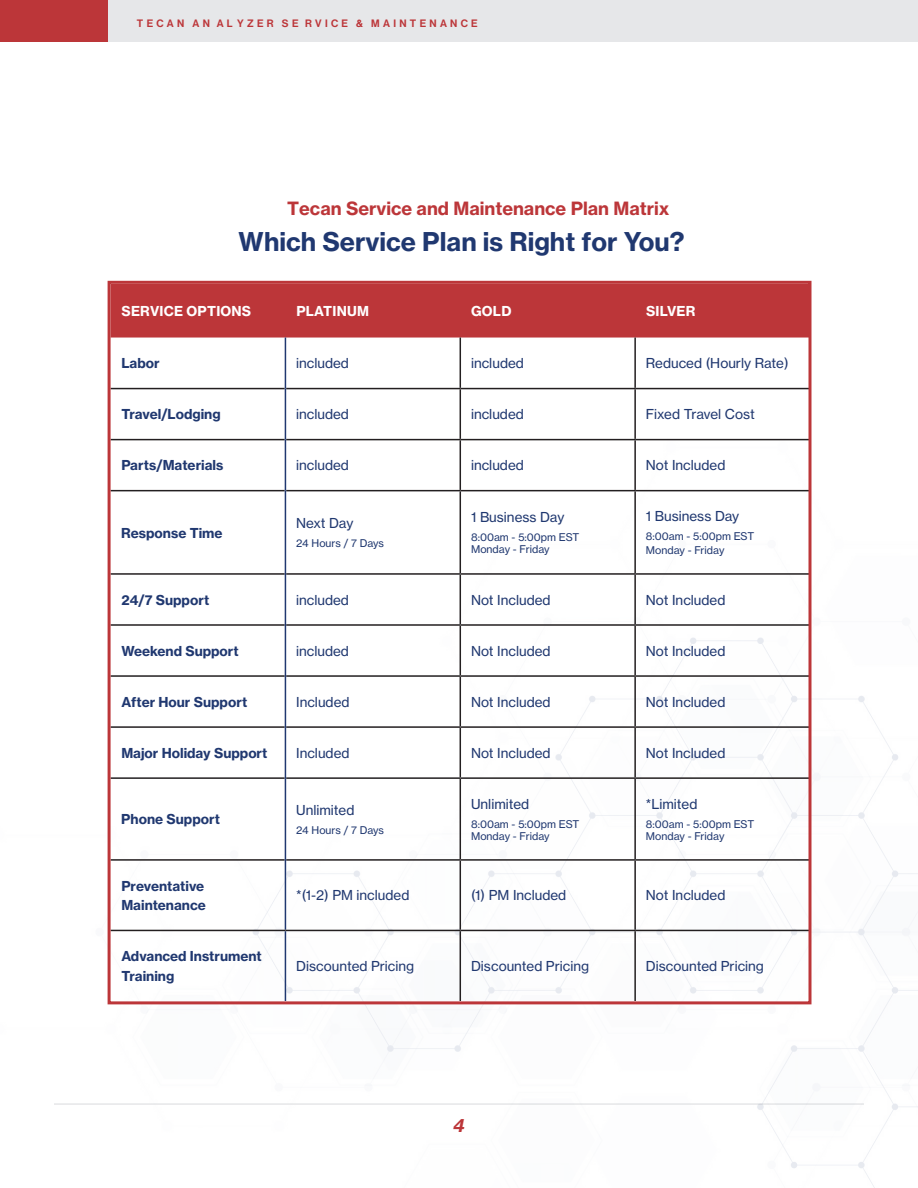
<style>
.page{position:relative;width:918px;height:1188px;background:#fff}
.page>*{position:absolute;margin:0;border:0;box-sizing:border-box;transform-origin:0 0}
.Main_Center_Main{font:25.5px "N Haas Grotesk TX Pro 75 Bd";color:#203870}
.Main_Center_Main-2{font:18px "N Haas Grotesk TX Pro 75 Bd";color:#bc3639}
.t1{font:18px "N Haas Grotesk TX Pro 76 Bd It";color:#bc3639}
.Chart_Text_Small{font:13.5px "N Haas Grotesk TX Pro 55 Rg";color:#203870}
.Chart_Text{font:13.5px/19.5px "N Haas Grotesk TX Pro 75 Bd";color:#203870}
.Chart_Header{font:13.5px "N Haas Grotesk TX Pro 75 Bd";letter-spacing:.015em;color:#fff}
.Chart_Text_Small-2{font:10.5px/12px "N Haas Grotesk TX Pro 55 Rg";color:#203870}
.t2{font:10.5px "N Haas Grotesk DS Pro 65 Md";letter-spacing:.315em;color:#bc3639}
</style>
<div class="page">
<div style="left:1px;top:0;width:917px;height:41px;background:#e6e7e9"></div>
<div style="left:0;top:0;width:108px;height:41px;background:#bc3639"></div>
<img style="left:54px;top:321px;width:864px;height:867px">
<div style="left:112px;top:285px;width:696px;height:53px;background:#bc3639"></div>
<hr style="left:111px;top:388px;width:174px;height:1px;background:#231f20">
<hr style="left:286px;top:388px;width:174px;height:1px;background:#231f20">
<hr style="left:460px;top:388px;width:175px;height:1px;background:#231f20">
<hr style="left:635px;top:388px;width:175px;height:1px;background:#231f20">
<hr style="left:111px;top:439px;width:174px;height:1px;background:#231f20">
<hr style="left:286px;top:439px;width:174px;height:1px;background:#231f20">
<hr style="left:460px;top:439px;width:175px;height:1px;background:#231f20">
<hr style="left:635px;top:439px;width:175px;height:1px;background:#231f20">
<hr style="left:111px;top:490px;width:174px;height:1px;background:#231f20">
<hr style="left:286px;top:490px;width:174px;height:1px;background:#231f20">
<hr style="left:460px;top:490px;width:175px;height:1px;background:#231f20">
<hr style="left:635px;top:490px;width:175px;height:1px;background:#231f20">
<hr style="left:111px;top:573px;width:174px;height:2px;background:#231f20">
<hr style="left:286px;top:573px;width:174px;height:2px;background:#231f20">
<hr style="left:460px;top:573px;width:175px;height:2px;background:#231f20">
<hr style="left:635px;top:573px;width:175px;height:2px;background:#231f20">
<hr style="left:111px;top:624px;width:174px;height:2px;background:#231f20">
<hr style="left:286px;top:624px;width:174px;height:2px;background:#231f20">
<hr style="left:460px;top:624px;width:175px;height:2px;background:#231f20">
<hr style="left:635px;top:624px;width:175px;height:2px;background:#231f20">
<hr style="left:111px;top:675px;width:174px;height:2px;background:#231f20">
<hr style="left:286px;top:675px;width:174px;height:2px;background:#231f20">
<hr style="left:460px;top:675px;width:175px;height:2px;background:#231f20">
<hr style="left:635px;top:675px;width:175px;height:2px;background:#231f20">
<hr style="left:111px;top:726px;width:174px;height:2px;background:#231f20">
<hr style="left:286px;top:726px;width:174px;height:2px;background:#231f20">
<hr style="left:460px;top:726px;width:175px;height:2px;background:#231f20">
<hr style="left:635px;top:726px;width:175px;height:2px;background:#231f20">
<hr style="left:111px;top:777px;width:174px;height:2px;background:#231f20">
<hr style="left:286px;top:777px;width:174px;height:2px;background:#231f20">
<hr style="left:460px;top:777px;width:175px;height:2px;background:#231f20">
<hr style="left:635px;top:777px;width:175px;height:2px;background:#231f20">
<hr style="left:111px;top:859px;width:174px;height:2px;background:#231f20">
<hr style="left:286px;top:859px;width:174px;height:2px;background:#231f20">
<hr style="left:460px;top:859px;width:175px;height:2px;background:#231f20">
<hr style="left:635px;top:859px;width:175px;height:2px;background:#231f20">
<hr style="left:285px;top:338px;width:1px;height:51px;background:#203870">
<hr style="left:285px;top:389px;width:1px;height:51px;background:#203870">
<hr style="left:285px;top:440px;width:1px;height:51px;background:#203870">
<hr style="left:285px;top:491px;width:1px;height:83px;background:#203870">
<hr style="left:285px;top:574px;width:1px;height:51px;background:#203870">
<hr style="left:285px;top:625px;width:1px;height:51px;background:#203870">
<hr style="left:285px;top:676px;width:1px;height:51px;background:#203870">
<hr style="left:285px;top:727px;width:1px;height:51px;background:#203870">
<hr style="left:285px;top:778px;width:1px;height:82px;background:#203870">
<hr style="left:285px;top:860px;width:1px;height:70px;background:#203870">
<hr style="left:460px;top:338px;width:1px;height:50px;background:#231f20">
<hr style="left:460px;top:389px;width:1px;height:50px;background:#231f20">
<hr style="left:460px;top:440px;width:1px;height:50px;background:#231f20">
<hr style="left:460px;top:491px;width:1px;height:82px;background:#231f20">
<hr style="left:460px;top:575px;width:1px;height:49px;background:#231f20">
<hr style="left:460px;top:626px;width:1px;height:49px;background:#231f20">
<hr style="left:460px;top:677px;width:1px;height:49px;background:#231f20">
<hr style="left:460px;top:728px;width:1px;height:49px;background:#231f20">
<hr style="left:460px;top:779px;width:1px;height:80px;background:#231f20">
<hr style="left:460px;top:861px;width:1px;height:69px;background:#231f20">
<hr style="left:634px;top:338px;width:2px;height:50px;background:#231f20">
<hr style="left:634px;top:389px;width:2px;height:50px;background:#231f20">
<hr style="left:634px;top:440px;width:2px;height:50px;background:#231f20">
<hr style="left:634px;top:491px;width:2px;height:82px;background:#231f20">
<hr style="left:634px;top:575px;width:2px;height:49px;background:#231f20">
<hr style="left:634px;top:626px;width:2px;height:49px;background:#231f20">
<hr style="left:634px;top:677px;width:2px;height:49px;background:#231f20">
<hr style="left:634px;top:728px;width:2px;height:49px;background:#231f20">
<hr style="left:634px;top:779px;width:2px;height:80px;background:#231f20">
<hr style="left:634px;top:861px;width:2px;height:69px;background:#231f20">
<hr style="left:111px;top:930px;width:174px;height:1px;background:#231f20">
<hr style="left:285px;top:930px;width:175px;height:1px;background:#231f20">
<hr style="left:460px;top:930px;width:175px;height:1px;background:#231f20">
<hr style="left:635px;top:930px;width:175px;height:1px;background:#231f20">
<hr style="left:285px;top:931px;width:1px;height:70px;background:#203870">
<hr style="left:460px;top:931px;width:1px;height:70px;background:#231f20">
<hr style="left:634px;top:931px;width:2px;height:70px;background:#231f20">
<div style="left:108px;top:281px;width:704px;height:723px;border:3px solid #bc3639"></div>
<p class="t2" style="left:137px;top:18px;width:342px">TECAN AN AL YZER SE RVICE &amp; MAINTENANCE</p>
<p class="Main_Center_Main-2" style="left:287px;top:198px;width:384px">Tecan Service and Maintenance Plan Matrix</p>
<p class="Main_Center_Main" style="left:239px;top:225px;width:447px">Which Service Plan is Right for You?</p>
<p class="Chart_Header" style="left:121px;top:302px;width:131px">SERVICE OPTIONS</p>
<p class="Chart_Header" style="left:296px;top:302px;width:74px">PLATINUM</p>
<p class="Chart_Header" style="left:471px;top:302px;width:42px">GOLD</p>
<p class="Chart_Header" style="left:646px;top:302px;width:51px">SILVER</p>
<p class="Chart_Text" style="left:121px;top:354px;width:40px">Labor</p>
<p class="Chart_Text_Small" style="left:296px;top:355px;width:54px">included</p>
<p class="Chart_Text_Small" style="left:471px;top:355px;width:54px">included</p>
<p class="Chart_Text_Small" style="left:646px;top:355px;width:144px">Reduced (Hourly Rate)</p>
<p class="Chart_Text" style="left:121px;top:405px;width:101px">Travel/Lodging</p>
<p class="Chart_Text_Small" style="left:296px;top:406px;width:54px">included</p>
<p class="Chart_Text_Small" style="left:471px;top:406px;width:54px">included</p>
<p class="Chart_Text_Small" style="left:646px;top:406px;width:110px">Fixed Travel Cost</p>
<p class="Chart_Text" style="left:121px;top:456px;width:104px">Parts/Materials</p>
<p class="Chart_Text_Small" style="left:296px;top:457px;width:54px">included</p>
<p class="Chart_Text_Small" style="left:471px;top:457px;width:54px">included</p>
<p class="Chart_Text_Small" style="left:646px;top:457px;width:81px">Not Included</p>
<p class="Chart_Text" style="left:121px;top:523px;width:103px">Response Time</p>
<p class="Chart_Text_Small" style="left:296px;top:515px;width:59px">Next Day</p>
<p class="Chart_Text_Small-2" style="left:296px;top:537px;width:89px">24 Hours / 7 Days</p>
<p class="Chart_Text_Small" style="left:471px;top:509px;width:95px">1 Business Day</p>
<p class="Chart_Text_Small-2" style="left:471px;top:531px;width:110px">8:00am - 5:00pm EST<br>Monday - Friday</p>
<p class="Chart_Text_Small" style="left:646px;top:508px;width:95px">1 Business Day</p>
<p class="Chart_Text_Small-2" style="left:646px;top:530px;width:110px;line-height:13.5px">8:00am - 5:00pm EST<br>Monday - Friday</p>
<p class="Chart_Text" style="left:121px;top:590px;width:89px">24/7 Support</p>
<p class="Chart_Text_Small" style="left:296px;top:592px;width:54px">included</p>
<p class="Chart_Text_Small" style="left:471px;top:592px;width:81px">Not Included</p>
<p class="Chart_Text_Small" style="left:646px;top:592px;width:81px">Not Included</p>
<p class="Chart_Text" style="left:121px;top:641px;width:119px">Weekend Support</p>
<p class="Chart_Text_Small" style="left:296px;top:643px;width:54px">included</p>
<p class="Chart_Text_Small" style="left:471px;top:643px;width:81px">Not Included</p>
<p class="Chart_Text_Small" style="left:646px;top:643px;width:81px">Not Included</p>
<p class="Chart_Text" style="left:121px;top:692px;width:127px">After Hour Support</p>
<p class="Chart_Text_Small" style="left:296px;top:694px;width:55px">Included</p>
<p class="Chart_Text_Small" style="left:471px;top:694px;width:81px">Not Included</p>
<p class="Chart_Text_Small" style="left:646px;top:694px;width:81px">Not Included</p>
<p class="Chart_Text" style="left:121px;top:743px;width:148px">Major Holiday Support</p>
<p class="Chart_Text_Small" style="left:296px;top:745px;width:55px">Included</p>
<p class="Chart_Text_Small" style="left:471px;top:745px;width:81px">Not Included</p>
<p class="Chart_Text_Small" style="left:646px;top:745px;width:81px">Not Included</p>
<p class="Chart_Text" style="left:121px;top:810px;width:100px">Phone Support</p>
<p class="Chart_Text_Small" style="left:296px;top:802px;width:60px">Unlimited</p>
<p class="Chart_Text_Small-2" style="left:296px;top:824px;width:89px">24 Hours / 7 Days</p>
<p class="Chart_Text_Small" style="left:471px;top:796px;width:60px">Unlimited</p>
<p class="Chart_Text_Small-2" style="left:471px;top:818px;width:110px">8:00am - 5:00pm EST<br>Monday - Friday</p>
<p class="Chart_Text_Small" style="left:646px;top:796px;width:53px">*Limited</p>
<p class="Chart_Text_Small-2" style="left:646px;top:818px;width:110px">8:00am - 5:00pm EST<br>Monday - Friday</p>
<p class="Chart_Text" style="left:121px;top:876px;width:86px">Preventative<br>Maintenance</p>
<p class="Chart_Text_Small" style="left:296px;top:887px;width:115px">*(1-2) PM included</p>
<p class="Chart_Text_Small" style="left:471px;top:887px;width:97px">(1) PM Included</p>
<p class="Chart_Text_Small" style="left:646px;top:887px;width:81px">Not Included</p>
<p class="Chart_Text" style="left:121px;top:947px;width:142px">Advanced Instrument<br>Training</p>
<p class="Chart_Text_Small" style="left:296px;top:958px;width:120px">Discounted Pricing</p>
<p class="Chart_Text_Small" style="left:471px;top:958px;width:120px">Discounted Pricing</p>
<p class="Chart_Text_Small" style="left:646px;top:958px;width:120px">Discounted Pricing</p>
<h2 class="t1" style="left:453px;top:1114px;width:13px">4</h2>
</div>
